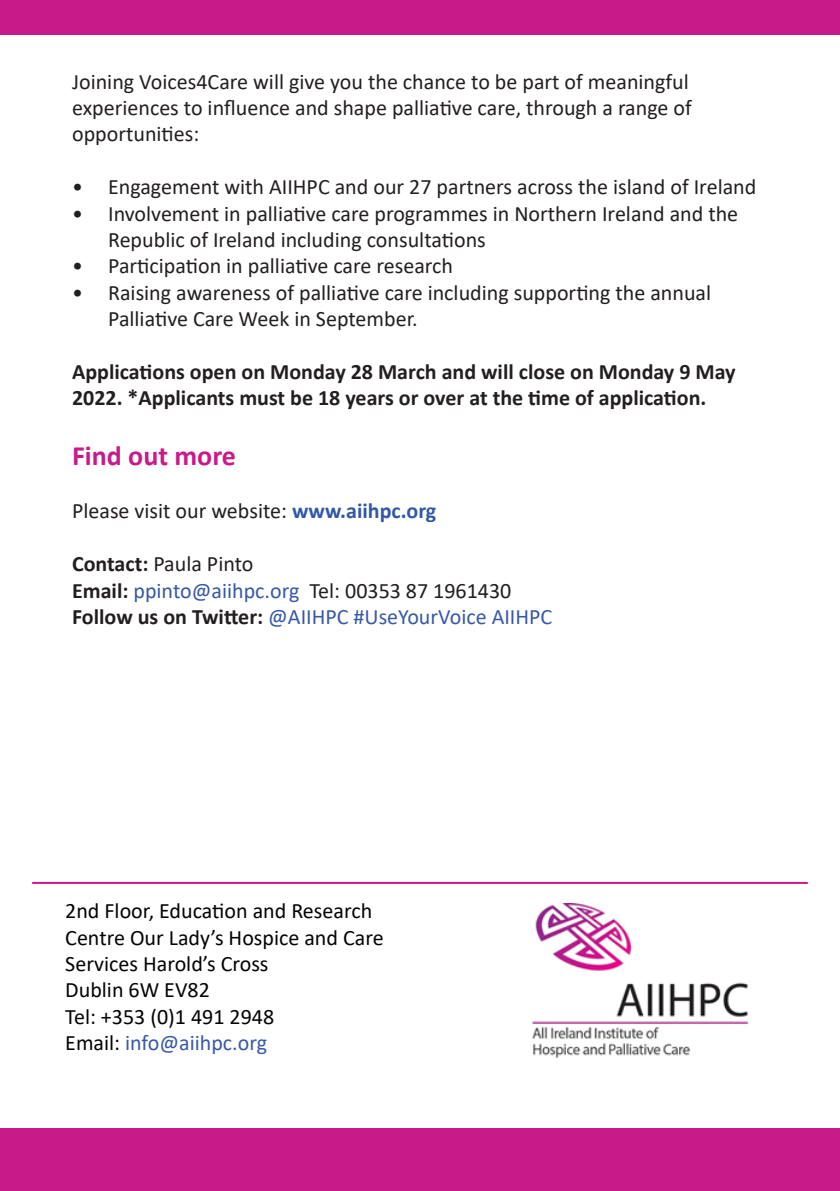
<style>
.page{position:relative;width:840px;height:1191px;background:#fff}
.page>*{position:absolute;margin:0;border:0;box-sizing:border-box;transform-origin:0 0}
.t1{font:700 28px "Calibri";color:#c91a8a}
.t2{font:22px/26.4px "Calibri";color:#231f20}
.t3{font:700 22px/26.4px "Calibri";color:#231f20}
.t4{font:22px/26.4px "Calibri";color:#040503}
.t5{font:22px "Calibri";color:#3759a7}
.s1{font-weight:700;color:#3058a7}
.s2{font-weight:700}
.s3{color:#3559a7}
.s4{font-weight:700;color:#231f20}
.s5{color:#040503}
</style>
<div class="page">
<div style="left:0;top:0;width:839px;height:34px;background:#c91a8a"></div>
<img style="left:532px;top:904px;width:215px;height:154px">
<hr style="left:32px;top:882px;width:775px;height:2px;background:#c91a8a">
<div style="left:0;top:1128px;width:839px;height:63px;background:#c91a8a"></div>
<p class="t2" style="left:72px;top:67px;width:621px">Joining Voices4Care will give you the chance to be part of meaningful experiences to influence and shape palliative care, through a range of opportunities:</p>
<p class="t2" style="left:72px;top:173px;width:685px">• Engagement with AIIHPC and our 27 partners across the island of Ireland</p>
<p class="t2" style="left:108px;top:199px;width:631px;text-indent:-36px">• Involvement in palliative care programmes in Northern Ireland and the<br>Republic of Ireland including consultations</p>
<p class="t2" style="left:72px;top:252px;width:382px">• Participation in palliative care research</p>
<p class="t2" style="left:108px;top:279px;width:604px;text-indent:-36px">• Raising awareness of palliative care including supporting the annual<br>Palliative Care Week in September.</p>
<p class="t3" style="left:72px;top:358px;width:664px">Applications open on Monday 28 March and will close on Monday 9 May<br>2022. *Applicants must be 18 years or over at the time of application.</p>
<p class="t1" style="left:72px;top:436px;width:165px">Find out more</p>
<p class="t2" style="left:72px;top:497px;width:365px">Please visit our website: <span class="s1">www.aiihpc.org</span></p>
<p class="t2" style="left:72px;top:550px;width:183px"><span class="s2">Contact:</span> Paula Pinto</p>
<p class="t2" style="left:72px;top:576px;width:440px"><span class="s2">Email:</span> <span class="s3">ppinto@aiihpc.org</span> Tel: 00353 87 1961430</p>
<p class="t5" style="left:72px;top:601px;width:481px"><span class="s4">Follow us on Twitter:</span> @AIIHPC #UseYourVoice AIIHPC</p>
<p class="t4" style="left:65px;top:897px;width:320px">2nd Floor, Education and Research<br>Centre Our Lady’s Hospice and Care<br>Services Harold’s Cross</p>
<p class="t4" style="left:65px;top:976px;width:146px">Dublin 6W EV82</p>
<p class="t4" style="left:65px;top:1002px;width:210px">Tel: +353 (0)1 491 2948</p>
<p class="t5" style="left:65px;top:1027px;width:203px"><span class="s5">Email:</span> info@aiihpc.org</p>
</div>
